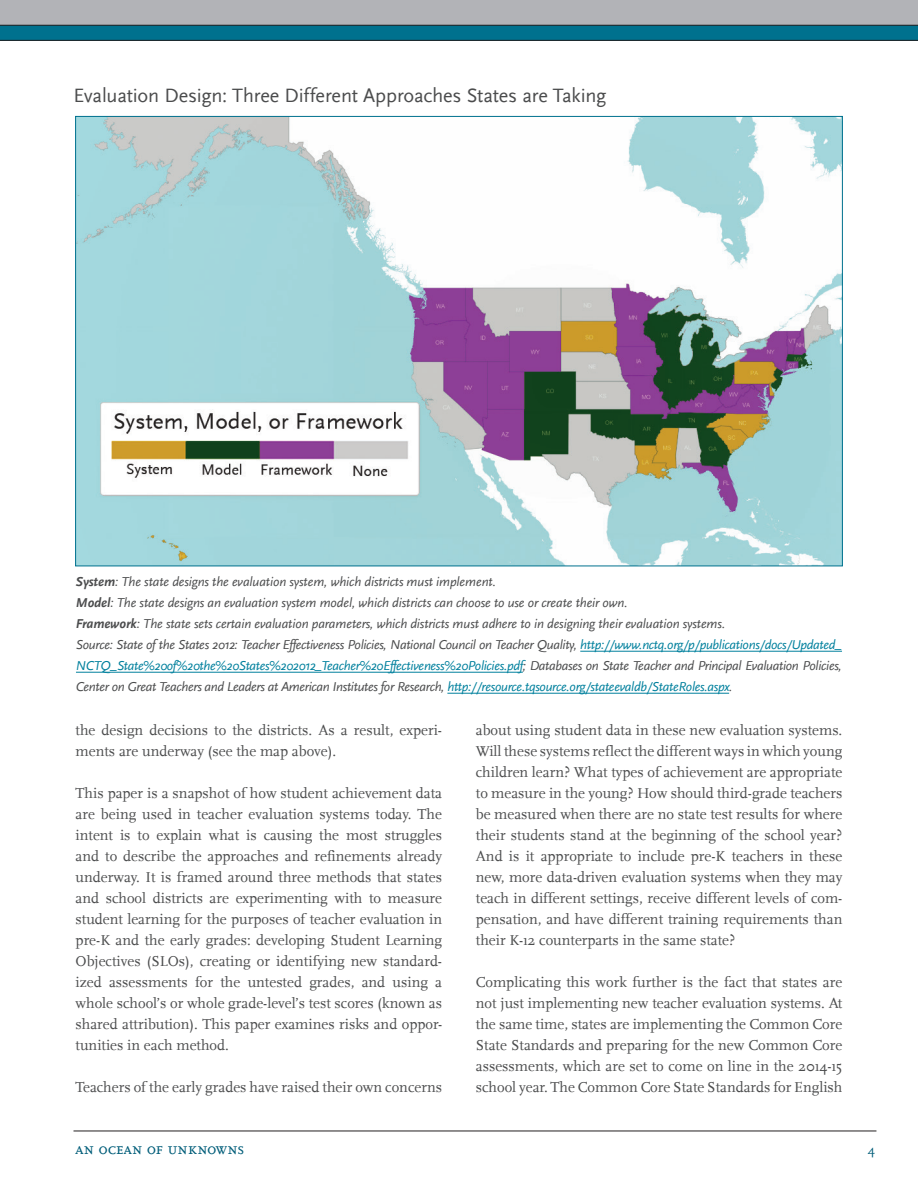
<style>
.page{position:relative;width:918px;height:1188px;background:#fff}
.page>*{position:absolute;margin:0;border:0;box-sizing:border-box;transform-origin:0 0}
.t1{font:20.25px "Scala Sans";letter-spacing:-.01em;color:#4b4c4d}
.t2{font:16.5px "Scala Caps";color:#005d79}
.t3{font:15px/21px "Scala";color:#4b4c4d;text-align:justify}
.t4{font:italic 13.5px/21px "Scala Sans";letter-spacing:-.025em;color:#4b4c4d}
.t5{font:13.5px "Scala Caps";color:#005d79}
.s1{font-weight:700}
.s2{color:#00809d}
</style>
<div class="page">
<hr style="left:74px;top:1131px;width:802px;height:1px;background:#231f20">
<div style="left:0;top:2px;width:918px;height:39px;background:#00718e"></div>
<div style="left:0;top:0;width:918px;height:26px;background:#b2b3b7"></div>
<hr style="left:0;top:40px;width:918px;height:1px;background:#231f20">
<hr style="left:0;top:25px;width:918px;height:1px;background:#231f20">
<hr style="left:580px;top:651px;width:262px;height:1px;background:#00809d">
<hr style="left:76px;top:672px;width:447px;height:1px;background:#00809d">
<hr style="left:447px;top:693px;width:282px;height:1px;background:#00809d">
<img style="left:77px;top:118px;width:764px;height:446px">
<h1 class="t1" style="left:74px;top:84px;width:534px">Evaluation Design: Three Different Approaches States are Taking</h1>
<p class="t4" style="left:76px;top:571px;width:768px"><span class="s1">System</span>: The state designs the evaluation system, which districts must implement.<br><span class="s1">Model</span>: The state designs an evaluation system model, which districts can choose to use or create their own.<br><span class="s1">Framework</span>: The state sets certain evaluation parameters, which districts must adhere to in designing their evaluation systems.<br>Source: State of the States 2012: Teacher Effectiveness Policies, National Council on Teacher Quality, <span class="s2">http://www.nctq.org/p/publications/docs/Updated_ NCTQ_State%20of%20the%20States%202012_Teacher%20Effectiveness%20Policies.pdf</span>; Databases on State Teacher and Principal Evaluation Policies, Center on Great Teachers and Leaders at American Institutes for Research, <span class="s2">http://resource.tqsource.org/stateevaldb/StateRoles.aspx</span>.</p>
<p class="t3" style="left:76px;top:720px;width:368px">the design decisions to the districts. As a result, experi&shy;ments are underway (see the map above).</p>
<p class="t3" style="left:76px;top:783px;width:368px">This paper is a snapshot of how student achievement data are being used in teacher evaluation systems today. The intent is to explain what is causing the most struggles and to describe the approaches and refinements already underway. It is framed around three methods that states and school districts are experimenting with to measure student learning for the purposes of teacher evaluation in pre-K and the early grades: developing Student Learning Objectives (SLOs), creating or identifying new standard&shy;ized assessments for the untested grades, and using a whole school’s or whole grade-level’s test scores (known as shared attribution). This paper examines risks and oppor&shy;tunities in each method.</p>
<p class="t3" style="left:76px;top:1077px;width:368px">Teachers of the early grades have raised their own concerns</p>
<p class="t3" style="left:476px;top:720px;width:368px">about using student data in these new evaluation systems.<br>Will these systems reflect the different ways in which young children learn? What types of achievement are appropriate to measure in the young? How should third-grade teachers be measured when there are no state test results for where their students stand at the beginning of the school year?<br>And is it appropriate to include pre-K teachers in these new, more data-driven evaluation systems when they may teach in different settings, receive different levels of com&shy;pensation, and have different training requirements than their K-12 counterparts in the same state?</p>
<p class="t3" style="left:476px;top:972px;width:368px">Complicating this work further is the fact that states are not just implementing new teacher evaluation systems. At the same time, states are implementing the Common Core State Standards and preparing for the new Common Core assessments, which are set to come on line in the 2014-15 school year. The Common Core State Standards for English</p>
<p class="t2" style="left:76px;top:1139px;width:170px">an ocean of unknowns</p>
<p class="t5" style="left:868px;top:1142px;width:9px">4</p>
</div>
